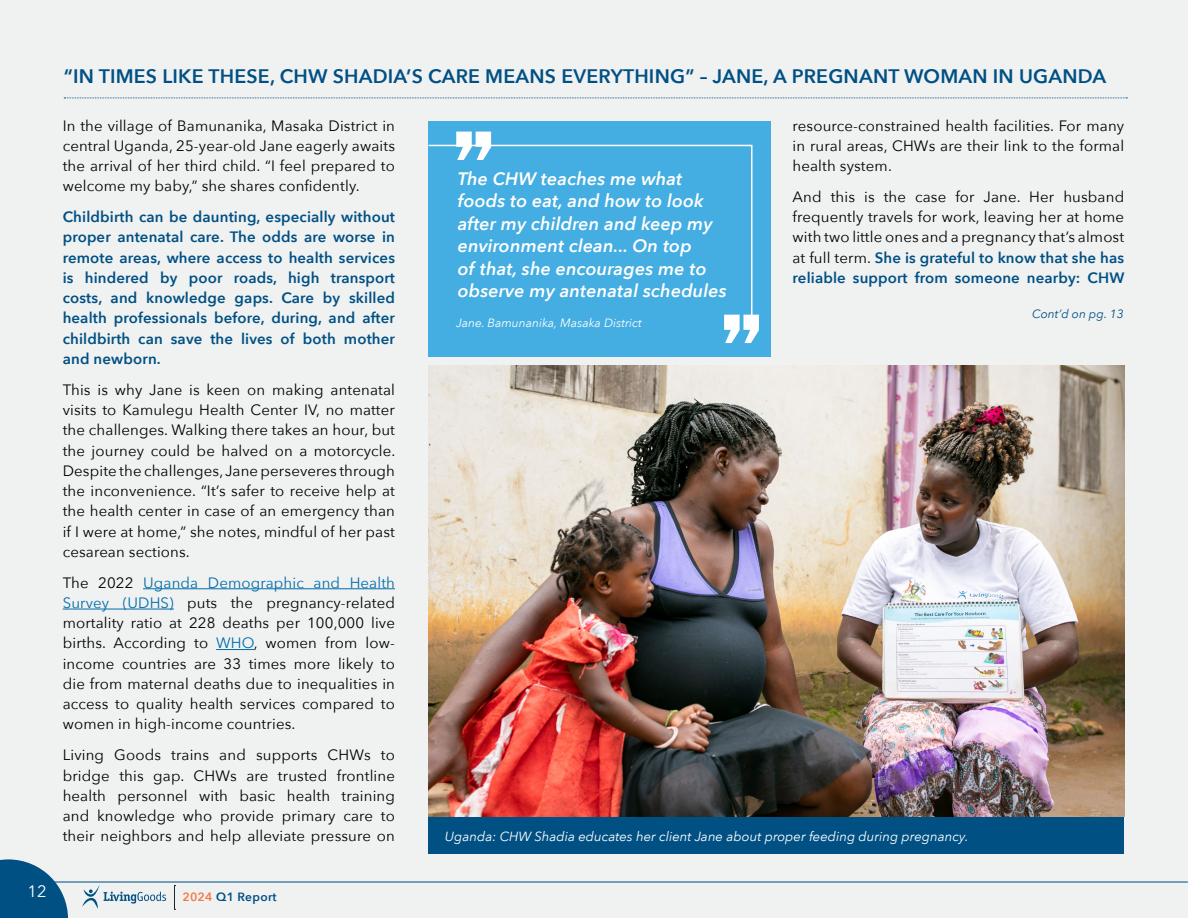
<style>
.page{position:relative;width:1188px;height:918px;background:#f0f1f1}
.page>*{position:absolute;margin:0;border:0;box-sizing:border-box;transform-origin:0 0}
.t1{font:600 19.5px "Avenir Next";letter-spacing:.01em;color:#005084}
.t2{font:italic 600 18px/22.5px "Avenir Next";letter-spacing:.01em;color:#fff}
.t3{font:16.5px "Avenir Next";color:#fff}
.t4{font:15px/20.2px "Avenir Next";letter-spacing:.01em;color:#000;text-align:justify}
.t5{font:600 15px/20.2px "Avenir Next";letter-spacing:.01em;color:#005084;text-align:justify}
.t6{font:italic 13.2px "Avenir Next";color:#fff}
.t7{font:italic 12px "Avenir Next";color:#fff}
.t8{font:italic 12px "Avenir Next";color:#005084}
.t9{font:600 12px "Avenir Next";letter-spacing:.025em;color:#005084}
.s1{color:#006daa}
.s2{font-weight:600;color:#005084}
.s3{color:#f47a44}
</style>
<div class="page">
<hr style="left:143px;top:588px;width:252px;height:1px;background:#006daa">
<hr style="left:63px;top:609px;width:111px;height:1px;background:#006daa">
<hr style="left:216px;top:649px;width:38px;height:1px;background:#006daa">
<svg style="left:64px;top:98px;width:1063px;height:1px"></svg>
<div style="left:428px;top:816px;width:696px;height:38px;background:#005084"></div>
<div style="left:429px;top:121px;width:342px;height:236px;background:#44ade2"></div>
<svg style="left:428px;top:144px;width:325px;height:174px"></svg>
<svg style="left:456px;top:132px;width:35px;height:28px"></svg>
<svg style="left:724px;top:315px;width:35px;height:28px"></svg>
<hr style="left:12px;top:882px;width:1176px;height:1px;background:#005084">
<img style="left:428px;top:366px;width:696px;height:450px">
<svg style="left:174px;top:885px;width:2px;height:25px"></svg>
<svg style="left:82px;top:885px;width:84px;height:24px"></svg>
<svg style="left:0;top:859px;width:68px;height:59px"></svg>
<p class="t3" style="left:27px;top:877px;width:21px">12</p>
<h1 class="t1" style="left:64px;top:60px;width:59px">“In Times</h1>
<h1 class="t1" style="left:162px;top:60px;width:21px">Like</h1>
<h1 class="t1" style="left:209px;top:60px;width:25px">These</h1>
<h1 class="t1" style="left:270px;top:60px;width:88px">, CHW Shadia</h1>
<h1 class="t1" style="left:406px;top:60px;width:49px">’s Care</h1>
<h1 class="t1" style="left:485px;top:60px;width:32px">Means</h1>
<h1 class="t1" style="left:561px;top:60px;width:26px">Everything</h1>
<h1 class="t1" style="left:685px;top:60px;width:52px">” – Jane</h1>
<h1 class="t1" style="left:764px;top:60px;width:55px">, a Pregnant</h1>
<h1 class="t1" style="left:904px;top:60px;width:36px">Woman</h1>
<h1 class="t1" style="left:993px;top:60px;width:56px">in Uganda</h1>
<p class="t4" style="left:63px;top:115px;width:334px">In the village of Bamunanika, Masaka District in central Uganda, 25-year-old Jane eagerly awaits the arrival of her third child. “I feel prepared to welcome my baby,” she shares confidently.</p>
<p class="t5" style="left:63px;top:206px;width:334px">Childbirth can be daunting, especially without proper antenatal care. The odds are worse in remote areas, where access to health services is hindered by poor roads, high transport costs, and knowledge gaps. Care by skilled health professionals before, during, and after childbirth can save the lives of both mother and newborn.</p>
<p class="t4" style="left:63px;top:379px;width:334px">This is why Jane is keen on making antenatal visits to Kamulegu Health Center IV, no matter the challenges. Walking there takes an hour, but the journey could be halved on a motorcycle.<br>Despite the challenges, Jane perseveres through the inconvenience. “It’s safer to receive help at the health center in case of an emergency than if I were at home,” she notes, mindful of her past cesarean sections.</p>
<p class="t4" style="left:63px;top:572px;width:334px">The 2022 <span class="s1">Uganda Demographic and Health Survey (UDHS)</span> puts the pregnancy-related mortality ratio at 228 deaths per 100,000 live births. According to <span class="s1">WHO</span>, women from low&shy;income countries are 33 times more likely to die from maternal deaths due to inequalities in access to quality health services compared to women in high-income countries.</p>
<p class="t4" style="left:63px;top:744px;width:334px">Living Goods trains and supports CHWs to bridge this gap. CHWs are trusted frontline health personnel with basic health training and knowledge who provide primary care to their neighbors and help alleviate pressure on</p>
<p class="t4" style="left:793px;top:115px;width:333px">resource-constrained health facilities. For many in rural areas, CHWs are their link to the formal health system.</p>
<p class="t4" style="left:793px;top:186px;width:333px">And this is the case for Jane. Her husband frequently travels for work, leaving her at home with two little ones and a pregnancy that’s almost at full term. <span class="s2">She is grateful to know that she has reliable support from someone nearby: CHW</span></p>
<p class="t2" style="left:458px;top:167px;width:271px">The CHW teaches me what foods to eat, and how to look after my children and keep my environment clean... On top<br>of that, she encourages me to observe my antenatal schedules</p>
<p class="t7" style="left:456px;top:312px;width:187px">Jane. Bamunanika, Masaka District</p>
<p class="t8" style="left:1032px;top:304px;width:93px">Cont’d on pg. 13</p>
<p class="t6" style="left:445px;top:825px;width:525px">Uganda: CHW Shadia educates her client Jane about proper feeding during pregnancy.</p>
<p class="t9" style="left:182px;top:887px;width:96px"><span class="s3">2024</span> Q1 Report</p>
</div>
